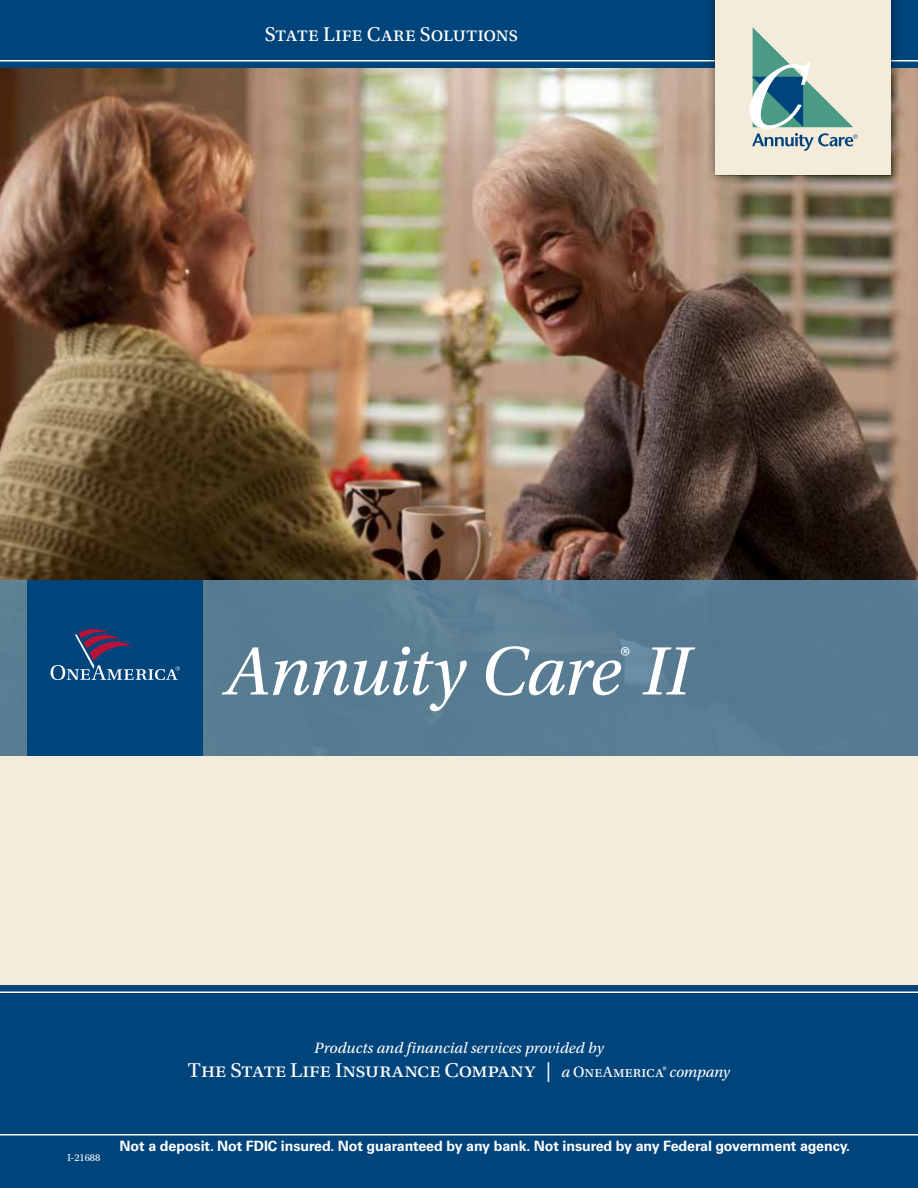
<style>
.page{position:relative;width:918px;height:1188px;background:#fff}
.page>*{position:absolute;margin:0;border:0;box-sizing:border-box;transform-origin:0 0}
.t1{font:italic 72px "Utopia Std";letter-spacing:-.015em;color:#fff}
.t2{font:21px "Utopia Std";color:#fff;scale:1.05 1}
.t3{font:21px "Utopia Std";color:#fff}
.t4{font:italic 15.75px "Utopia Std";letter-spacing:.01em;color:#fff}
.t5{font:700 14.25px "Univers LT Std";letter-spacing:-.005em;color:#fff}
.t6{font:10.5px "Utopia Std";letter-spacing:-.005em;color:#fff}
.s1{font-style:italic;font-size:15.75px}
.s2{font-size:15.75px}
</style>
<div class="page">
<img style="left:0;top:68px;width:918px;height:512px">
<div style="left:0;top:0;width:918px;height:68px;background:#00447c"></div>
<hr style="left:0;top:60px;width:918px;height:2px;background:#fff">
<div style="left:0;top:756px;width:918px;height:230px;background:#f4ebda"></div>
<div style="left:0;top:580px;width:918px;height:176px;background:#587c91"></div>
<div style="left:0;top:986px;width:918px;height:202px;background:#00447c"></div>
<hr style="left:0;top:1134px;width:918px;height:2px;background:#fff">
<hr style="left:0;top:992px;width:918px;height:1px;background:#fff">
<div style="left:27px;top:580px;width:175px;height:176px;background:#00447c"></div>
<svg style="left:51px;top:629px;width:129px;height:51px"></svg>
<div style="left:705px;top:0;width:196px;height:186px;background:#000;opacity:.5"></div>
<div style="left:716px;top:0;width:175px;height:176px;background:#f4ebda"></div>
<svg style="left:749px;top:27px;width:109px;height:124px"></svg>
<h2 class="t3" style="left:265px;top:23px;width:255px">State Life Care Solutions</h2>
<h1 class="t1" style="left:224px;top:632px;width:467px">Annuity Care<sup>®</sup> II</h1>
<p class="t4" style="left:314px;top:1040px;width:291px">Products and financial services provided by</p>
<h2 class="t2" style="left:188px;top:1059px;width:518px">The State Life Insurance Company | <span class="s1">a</span> <span class="s2">OneAmerica®</span> <span class="s1">company</span></h2>
<p class="t6" style="left:68px;top:1152px;width:34px">I-21688</p>
<p class="t5" style="left:120px;top:1138px;width:732px">Not a deposit. Not FDIC insured. Not guaranteed by any bank. Not insured by any Federal government agency.</p>
</div>
